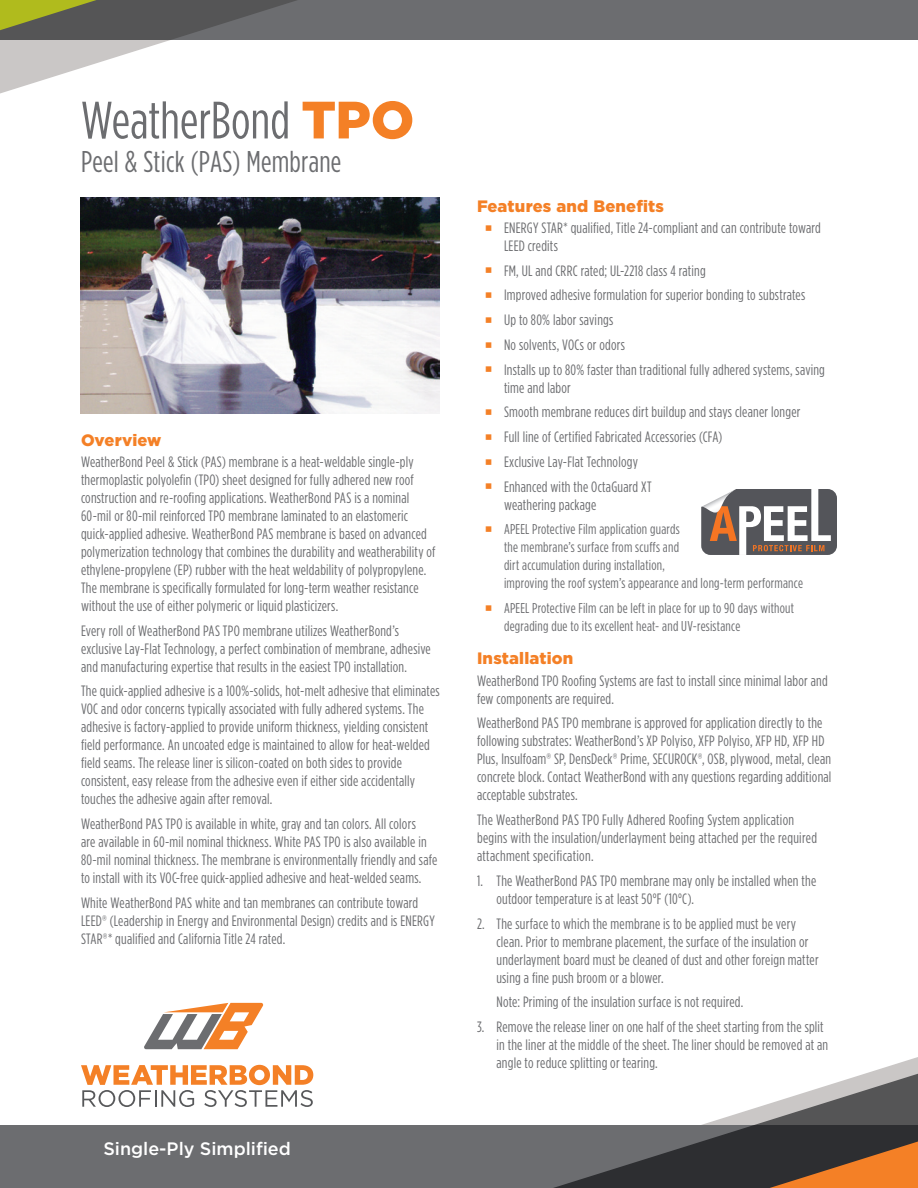
<style>
.page{position:relative;width:918px;height:1188px;background:#fff}
.page>*{position:absolute;margin:0;border:0;box-sizing:border-box;transform-origin:0 0}
.t1{font:52.5px "Gotham Condensed";color:#6c6d70}
.t2{font:30px "Gotham Condensed";letter-spacing:.01em;color:#6c6d70}
.t3{font:500 18px "Gotham";color:#fff}
.t4{font:900 16.5px "Gotham";letter-spacing:.01em;color:#f48026}
.t5{font:15px/18px "Gotham Condensed";letter-spacing:.015em;color:#6c6d70}
.t6{font:14.25px/18px "Gotham Condensed";letter-spacing:.015em;color:#6c6d70}
.s1{font-family:"Gotham";font-weight:900;color:#f48026}
</style>
<div class="page">
<svg style="left:877px;top:1057px;width:41px;height:13px"></svg>
<div style="left:0;top:1125px;width:918px;height:63px;background:#6c6d70"></div>
<svg style="left:553px;top:1070px;width:365px;height:118px"></svg>
<svg style="left:144px;top:1003px;width:120px;height:46px"></svg>
<svg style="left:81px;top:1065px;width:232px;height:42px"></svg>
<div style="left:0;top:0;width:918px;height:40px;background:#6c6d70"></div>
<svg style="left:770px;top:1142px;width:148px;height:46px;background:#91572b"></svg>
<svg style="left:0;top:0;width:297px;height:94px"></svg>
<img style="left:81px;top:198px;width:359px;height:216px">
<svg style="left:701px;top:489px;width:136px;height:66px"></svg>
<p class="t1" style="left:81px;top:90px;width:335px">WeatherBond <span class="s1">TPO</span></p>
<p class="t2" style="left:81px;top:144px;width:262px">Peel &amp; Stick (PAS) Membrane</p>
<p class="t4" style="left:81px;top:430px;width:82px">Overview</p>
<p class="t5" style="left:81px;top:452px;width:356px">WeatherBond Peel &amp; Stick (PAS) membrane is a heat-weldable single-ply thermoplastic polyolefin (TPO) sheet designed for fully adhered new roof construction and re-roofing applications. WeatherBond PAS is a nominal 60-mil or 80-mil reinforced TPO membrane laminated to an elastomeric quick-applied adhesive. WeatherBond PAS membrane is based on advanced polymerization technology that combines the durability and weatherability of ethylene-propylene (EP) rubber with the heat weldability of polypropylene.<br>The membrane is specifically formulated for long-term weather resistance without the use of either polymeric or liquid plasticizers.</p>
<p class="t5" style="left:81px;top:621px;width:351px">Every roll of WeatherBond PAS TPO membrane utilizes WeatherBond’s exclusive Lay-Flat Technology, a perfect combination of membrane, adhesive and manufacturing expertise that results in the easiest TPO installation.</p>
<p class="t5" style="left:81px;top:682px;width:360px">The quick-applied adhesive is a 100%-solids, hot-melt adhesive that eliminates VOC and odor concerns typically associated with fully adhered systems. The adhesive is factory-applied to provide uniform thickness, yielding consistent field performance. An uncoated edge is maintained to allow for heat-welded field seams. The release liner is silicon-coated on both sides to provide consistent, easy release from the adhesive even if either side accidentally touches the adhesive again after removal.</p>
<p class="t5" style="left:81px;top:815px;width:358px">WeatherBond PAS TPO is available in white, gray and tan colors. All colors<br>are available in 60-mil nominal thickness. White PAS TPO is also available in 80-mil nominal thickness. The membrane is environmentally friendly and safe to install with its VOC-free quick-applied adhesive and heat-welded seams.</p>
<p class="t5" style="left:81px;top:893px;width:355px">White WeatherBond PAS white and tan membranes can contribute toward<br>LEED® (Leadership in Energy and Environmental Design) credits and is ENERGY<br>STAR®* qualified and California Title 24 rated.</p>
<p class="t3" style="left:103px;top:1138px;width:189px">Single-Ply Simplified</p>
<p class="t4" style="left:477px;top:196px;width:189px">Features and Benefits</p>
<p class="t5" style="left:504px;top:218px;width:318px">ENERGY STAR* qualified, Title 24-compliant and can contribute toward<br>LEED credits</p>
<p class="t5" style="left:504px;top:261px;width:203px">FM, UL and CRRC rated; UL-2218 class 4 rating</p>
<p class="t5" style="left:504px;top:286px;width:303px">Improved adhesive formulation for superior bonding to substrates</p>
<p class="t5" style="left:504px;top:311px;width:111px">Up to 80% labor savings</p>
<p class="t5" style="left:504px;top:335px;width:122px">No solvents, VOCs or odors</p>
<p class="t5" style="left:504px;top:360px;width:322px">Installs up to 80% faster than traditional fully adhered systems, saving time and labor</p>
<p class="t5" style="left:504px;top:403px;width:298px">Smooth membrane reduces dirt buildup and stays cleaner longer</p>
<p class="t5" style="left:504px;top:428px;width:220px">Full line of Certified Fabricated Accessories (CFA)</p>
<p class="t5" style="left:504px;top:452px;width:135px">Exclusive Lay-Flat Technology</p>
<p class="t5" style="left:504px;top:477px;width:149px">Enhanced with the OctaGuard XT weathering package</p>
<p class="t6" style="left:504px;top:520px;width:301px">APEEL Protective Film application guards<br>the membrane’s surface from scuffs and<br>dirt accumulation during installation,<br>improving the roof system’s appearance and long-term performance</p>
<p class="t6" style="left:504px;top:599px;width:292px">APEEL Protective Film can be left in place for up to 90 days without degrading due to its excellent heat- and UV-resistance</p>
<p class="t4" style="left:477px;top:649px;width:98px">Installation</p>
<p class="t5" style="left:477px;top:671px;width:352px">WeatherBond TPO Roofing Systems are fast to install since minimal labor and few components are required.</p>
<p class="t5" style="left:477px;top:714px;width:356px">WeatherBond PAS TPO membrane is approved for application directly to the following substrates: WeatherBond’s XP Polyiso, XFP Polyiso, XFP HD, XFP HD Plus, Insulfoam® SP, DensDeck® Prime, SECUROCK®, OSB, plywood, metal, clean concrete block. Contact WeatherBond with any questions regarding additional acceptable substrates.</p>
<p class="t5" style="left:477px;top:811px;width:342px">The WeatherBond PAS TPO Fully Adhered Roofing System application begins with the insulation/underlayment being attached per the required attachment specification.</p>
<p class="t5" style="left:496px;top:872px;width:321px;text-indent:-20px">1. The WeatherBond PAS TPO membrane may only be installed when the outdoor temperature is at least 50°F (10°C).</p>
<p class="t5" style="left:496px;top:914px;width:324px;text-indent:-20px">2. The surface to which the membrane is to be applied must be very clean. Prior to membrane placement, the surface of the insulation or underlayment board must be cleaned of dust and other foreign matter using a fine push broom or a blower.</p>
<p class="t5" style="left:496px;top:993px;width:248px">Note: Priming of the insulation surface is not required.</p>
<p class="t5" style="left:496px;top:1018px;width:333px;text-indent:-20px">3. Remove the release liner on one half of the sheet starting from the split in the liner at the middle of the sheet. The liner should be removed at an angle to reduce splitting or tearing.</p>
</div>
